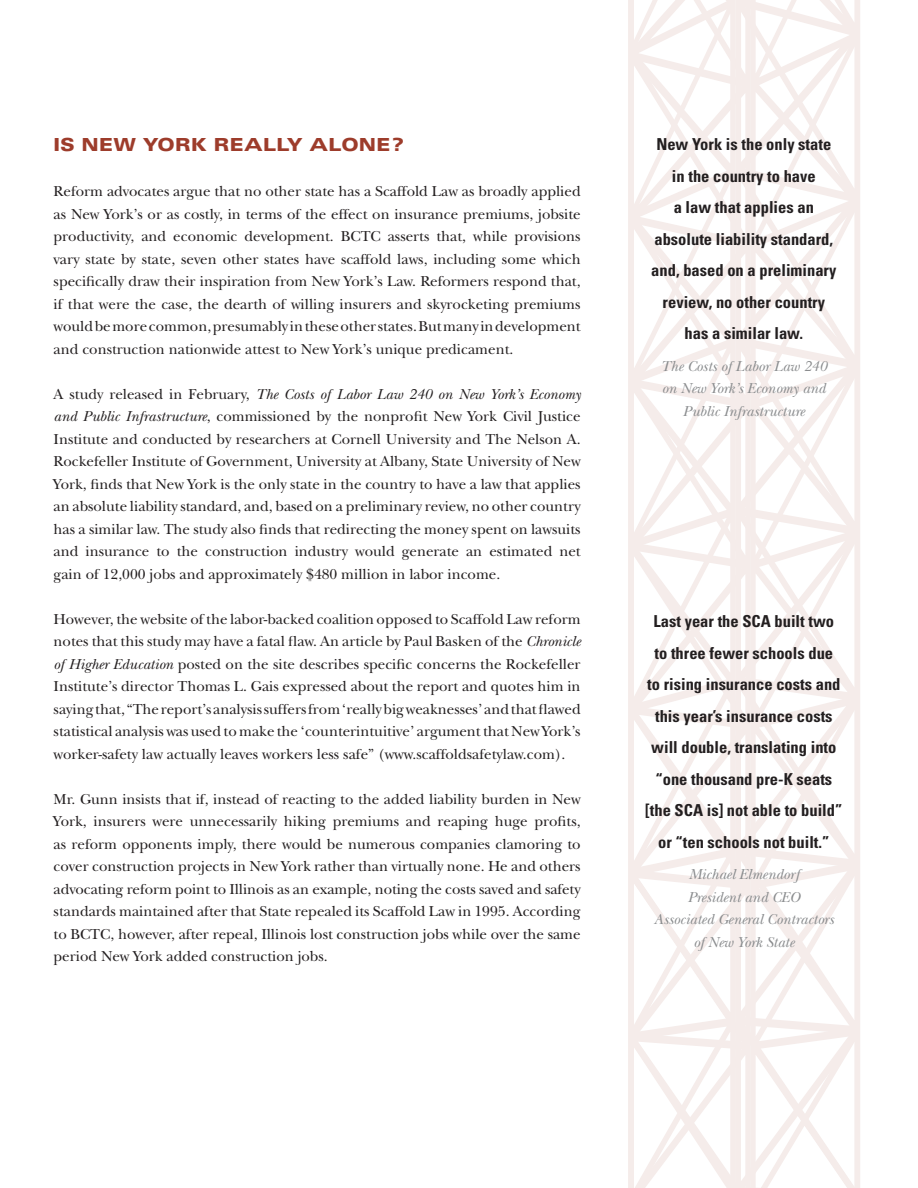
<style>
.page{position:relative;width:918px;height:1188px;background:#fff}
.page>*{position:absolute;margin:0;border:0;box-sizing:border-box;transform-origin:0 0}
.t1{font:900 expanded 18px "Univers LT Std";color:#9d3c2b}
.t2{font:700 condensed 16.5px/31.5px "Univers LT Std";color:#231f20;text-align:center}
.t3{font:15px/22.5px "New Baskerville Std";color:#231f20;text-align:justify}
.t4{font:italic 15px/22.5px "New Baskerville Std";color:#8a8c8e;text-align:center}
.s1{font-style:italic}
</style>
<div class="page">
<svg style="left:628px;top:0;width:107px;height:1188px"></svg>
<svg style="left:735px;top:0;width:125px;height:1188px"></svg>
<p class="t1" style="left:54px;top:134px;width:352px">IS NEW YORK REALLY ALONE?</p>
<p class="t3" style="left:54px;top:180px;width:529px">Reform advocates argue that no other state has a Scaffold Law as broadly applied as New York’s or as costly, in terms of the effect on insurance premiums, jobsite productivity, and economic development. BCTC asserts that, while provisions vary state by state, seven other states have scaffold laws, including some which specifically draw their inspiration from New York’s Law. Reformers respond that, if that were the case, the dearth of willing insurers and skyrocketing premiums would be more common, presumably in these other states. But many in development and construction nationwide attest to New York’s unique predicament.</p>
<p class="t3" style="left:54px;top:383px;width:529px">A study released in February, <span class="s1">The Costs of Labor Law 240 on New York’s Economy and Public Infrastructure</span>, commissioned by the nonprofit New York Civil Justice Institute and conducted by researchers at Cornell University and The Nelson A.<br>Rockefeller Institute of Government, University at Albany, State University of New York, finds that New York is the only state in the country to have a law that applies an absolute liability standard, and, based on a preliminary review, no other country has a similar law. The study also finds that redirecting the money spent on lawsuits and insurance to the construction industry would generate an estimated net gain of 12,000 jobs and approximately $480 million in labor income.</p>
<p class="t3" style="left:54px;top:608px;width:529px">However, the website of the labor-backed coalition opposed to Scaffold Law reform notes that this study may have a fatal flaw. An article by Paul Basken of the <span class="s1">Chronicle of Higher Education</span> posted on the site describes specific concerns the Rockefeller Institute’s director Thomas L. Gais expressed about the report and quotes him in saying that, “The report’s analysis suffers from ‘really big weaknesses’ and that flawed statistical analysis was used to make the ‘counterintuitive’ argument that New York’s worker-safety law actually leaves workers less safe” (www.scaffoldsafetylaw.com).</p>
<p class="t3" style="left:54px;top:788px;width:529px">Mr. Gunn insists that if, instead of reacting to the added liability burden in New York, insurers were unnecessarily hiking premiums and reaping huge profits, as reform opponents imply, there would be numerous companies clamoring to cover construction projects in New York rather than virtually none. He and others advocating reform point to Illinois as an example, noting the costs saved and safety standards maintained after that State repealed its Scaffold Law in 1995. According to BCTC, however, after repeal, Illinois lost construction jobs while over the same period New York added construction jobs.</p>
<p class="t2" style="left:651px;top:129px;width:187px">New York is the only state in the country to have<br>a law that applies an absolute liability standard, and, based on a preliminary review, no other country has a similar law.</p>
<p class="t4" style="left:661px;top:355px;width:167px">The Costs of Labor Law 240 on New York’s Economy and<br>Public Infrastructure</p>
<p class="t2" style="left:645px;top:606px;width:199px">Last year the SCA built two to three fewer schools due<br>to rising insurance costs and this year’s insurance costs will double, translating into “one thousand pre-K seats [the SCA is] not able to build” or “ten schools not built.”</p>
<p class="t4" style="left:654px;top:863px;width:181px">Michael Elmendorf<br>President and CEO<br>Associated General Contractors of New York State</p>
</div>
